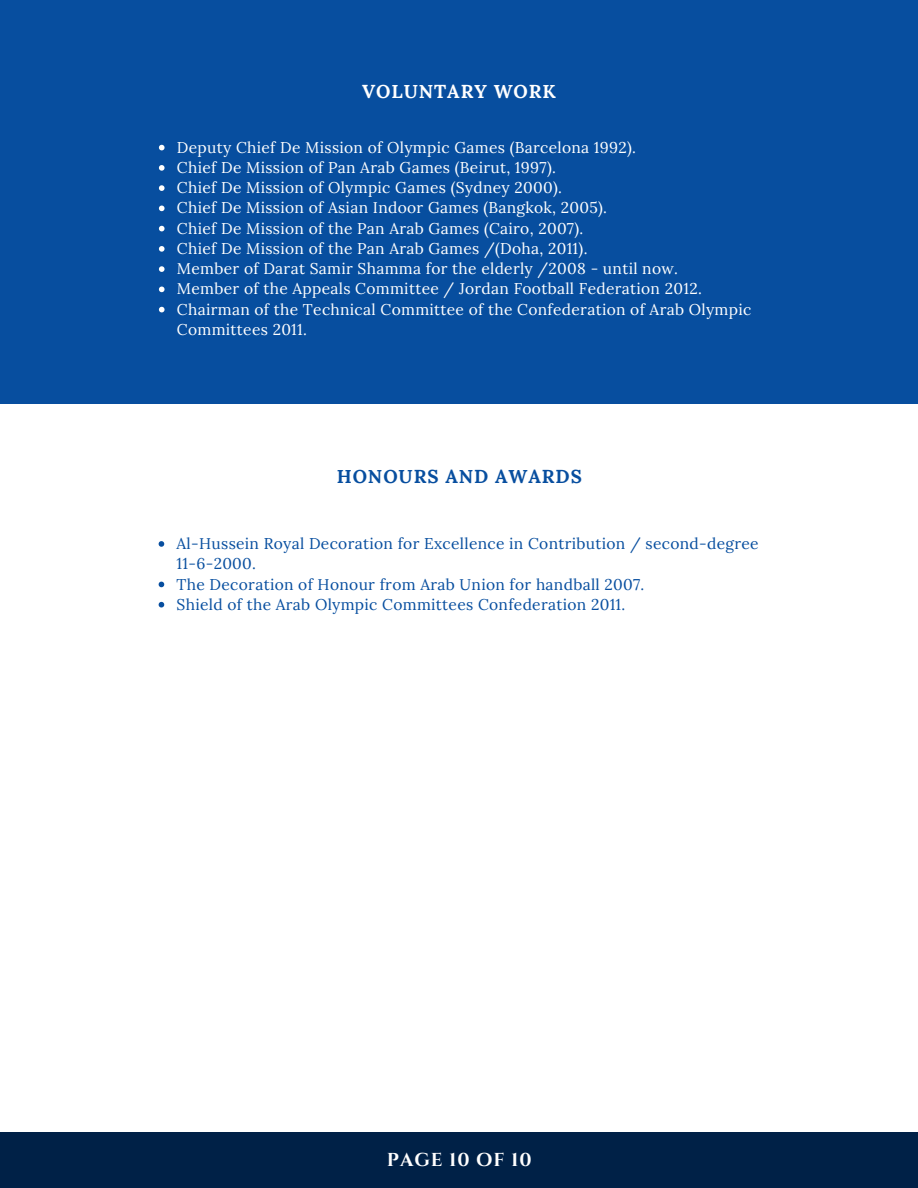
<style>
.page{position:relative;width:918px;height:1188px;background:#fff}
.page>*{position:absolute;margin:0;border:0;box-sizing:border-box;transform-origin:0 0}
.t1{font:700 18.75px "Lora";letter-spacing:.05em;color:#074e9f}
.t2{font:700 18.75px "Lora";letter-spacing:.05em;color:#fff}
.t3{font:700 18.75px "Cinzel";letter-spacing:.05em;color:#fff}
.t4{font:15.6px/20.2px "Lora";letter-spacing:.02em;color:#fff}
.t5{font:15.6px/20.2px "Lora";letter-spacing:.02em;color:#074e9f}
</style>
<div class="page">
<div style="left:0;top:1132px;width:918px;height:56px;background:#002147"></div>
<div style="left:0;top:0;width:918px;height:404px;background:#074e9f"></div>
<svg style="left:159px;top:145px;width:6px;height:5px"></svg>
<svg style="left:159px;top:165px;width:6px;height:6px"></svg>
<svg style="left:159px;top:185px;width:6px;height:6px"></svg>
<svg style="left:159px;top:206px;width:6px;height:5px"></svg>
<svg style="left:159px;top:226px;width:6px;height:5px"></svg>
<svg style="left:159px;top:246px;width:6px;height:6px"></svg>
<svg style="left:159px;top:266px;width:6px;height:6px"></svg>
<svg style="left:159px;top:287px;width:6px;height:5px"></svg>
<svg style="left:159px;top:307px;width:6px;height:5px"></svg>
<svg style="left:159px;top:541px;width:5px;height:6px"></svg>
<svg style="left:159px;top:582px;width:5px;height:5px"></svg>
<svg style="left:159px;top:602px;width:5px;height:6px"></svg>
<p class="t2" style="left:362px;top:79px;width:195px">VOLUNTARY WORK</p>
<p class="t4" style="left:177px;top:137px;width:576px">Deputy Chief De Mission of Olympic Games (Barcelona 1992).<br>Chief De Mission of Pan Arab Games (Beirut, 1997).<br>Chief De Mission of Olympic Games (Sydney 2000).<br>Chief De Mission of Asian Indoor Games (Bangkok, 2005).<br>Chief De Mission of the Pan Arab Games (Cairo, 2007).<br>Chief De Mission of the Pan Arab Games /(Doha, 2011).<br>Member of Darat Samir Shamma for the elderly /2008 - until now.<br>Member of the Appeals Committee / Jordan Football Federation 2012.<br>Chairman of the Technical Committee of the Confederation of Arab Olympic Committees 2011.</p>
<p class="t1" style="left:337px;top:464px;width:247px">HONOURS AND AWARDS</p>
<p class="t5" style="left:177px;top:533px;width:583px">Al-Hussein Royal Decoration for Excellence in Contribution / second-degree 11-6-2000.<br>The Decoration of Honour from Arab Union for handball 2007.<br>Shield of the Arab Olympic Committees Confederation 2011.</p>
<p class="t3" style="left:387px;top:1148px;width:146px">PAGE 10 OF 10</p>
</div>
